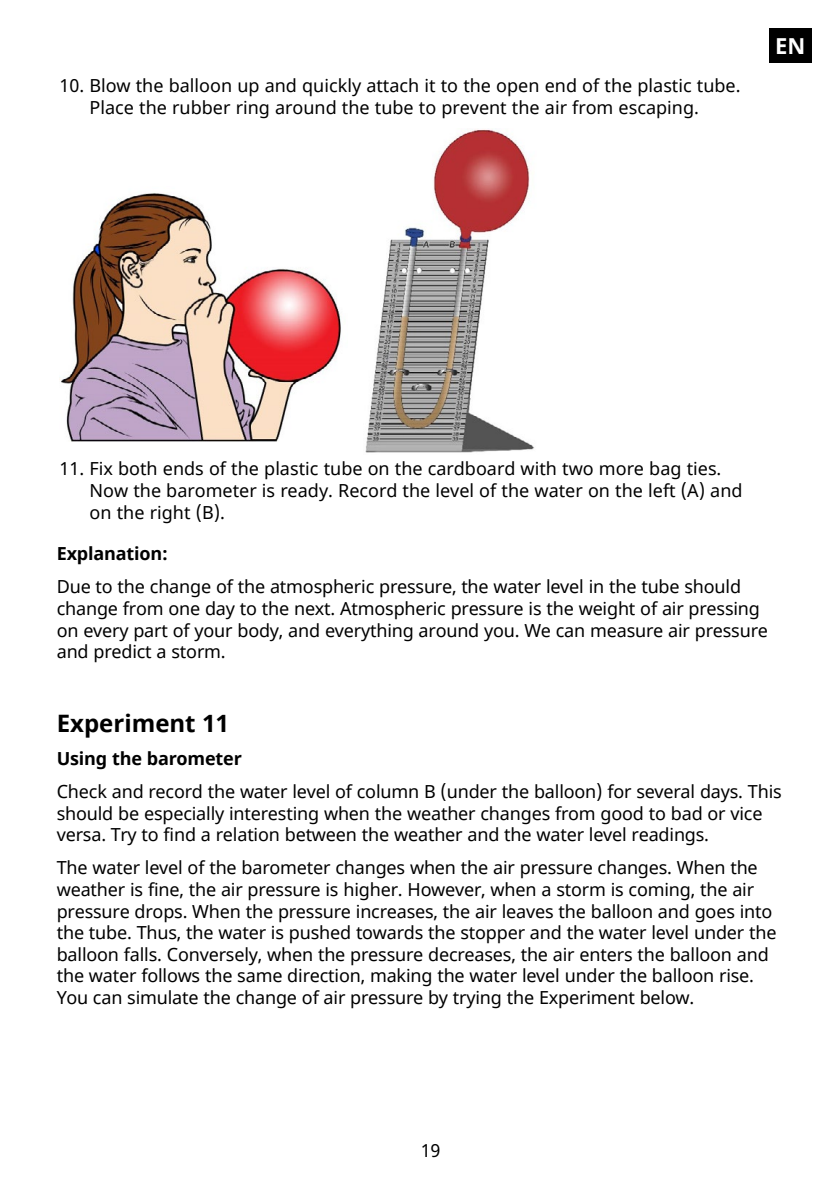
<style>
.page{position:relative;width:840px;height:1191px;background:#fff}
.page>*{position:absolute;margin:0;border:0;box-sizing:border-box;transform-origin:0 0}
.Fließtext_westeurop{font:700 24px "Noto Sans";color:#000}
.t1{font:700 22px "Noto Sans";color:#fff}
.Fließtext_westeurop-2{font:18px/21.6px "Noto Sans";letter-spacing:-.01em;color:#000}
.Fließtext_westeurop-3{font:700 18px "Noto Sans";letter-spacing:-.01em;color:#000}
</style>
<div class="page">
<div style="left:768px;top:28px;width:43px;height:35px;background:#000"></div>
<img style="left:61px;top:193px;width:280px;height:248px">
<img style="left:365px;top:129px;width:170px;height:324px">
<p class="Fließtext_westeurop-2" style="left:90px;top:75px;width:652px;text-indent:-30px">10. Blow the balloon up and quickly attach it to the open end of the plastic tube.<br>Place the rubber ring around the tube to prevent the air from escaping.</p>
<p class="t1" style="left:774px;top:30px;width:32px">EN</p>
<p class="Fließtext_westeurop-2" style="left:90px;top:459px;width:654px;text-indent:-30px">11. Fix both ends of the plastic tube on the cardboard with two more bag ties.<br>Now the barometer is ready. Record the level of the water on the left (A) and on the right (B).</p>
<p class="Fließtext_westeurop-3" style="left:57px;top:541px;width:113px">Explanation:</p>
<p class="Fließtext_westeurop-2" style="left:57px;top:577px;width:712px">Due to the change of the atmospheric pressure, the water level in the tube should change from one day to the next. Atmospheric pressure is the weight of air pressing on every part of your body, and everything around you. We can measure air pressure and predict a storm.</p>
<p class="Fließtext_westeurop" style="left:57px;top:706px;width:174px">Experiment 11</p>
<p class="Fließtext_westeurop-3" style="left:57px;top:745px;width:186px">Using the barometer</p>
<p class="Fließtext_westeurop-2" style="left:57px;top:781px;width:726px">Check and record the water level of column B (under the balloon) for several days. This should be especially interesting when the weather changes from good to bad or vice versa. Try to find a relation between the weather and the water level readings.</p>
<p class="Fließtext_westeurop-2" style="left:57px;top:857px;width:721px">The water level of the barometer changes when the air pressure changes. When the weather is fine, the air pressure is higher. However, when a storm is coming, the air pressure drops. When the pressure increases, the air leaves the balloon and goes into the tube. Thus, the water is pushed towards the stopper and the water level under the balloon falls. Conversely, when the pressure decreases, the air enters the balloon and the water follows the same direction, making the water level under the balloon rise.<br>You can simulate the change of air pressure by trying the Experiment below.</p>
<p class="Fließtext_westeurop-2" style="left:420px;top:1140px;width:21px">19</p>
</div>
